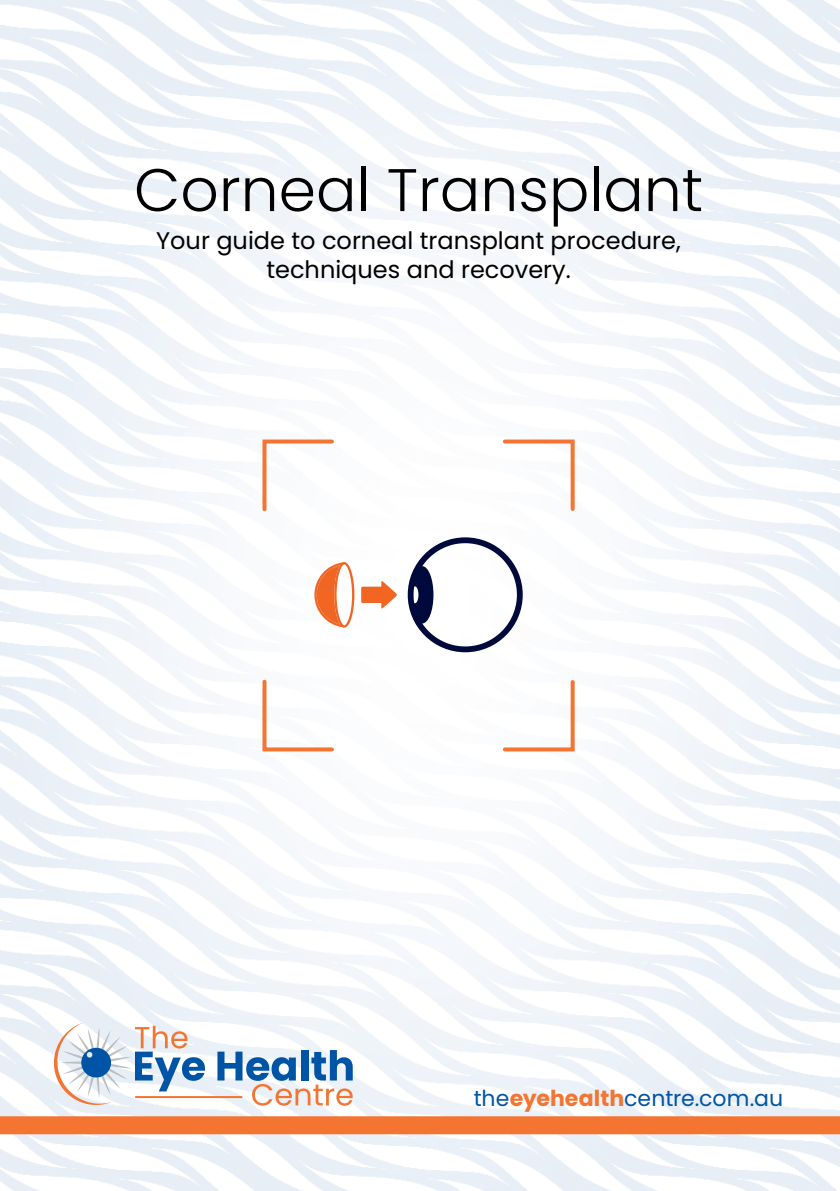
<style>
.page{position:relative;width:840px;height:1191px;background:#fff}
.page>*{position:absolute;margin:0;border:0;box-sizing:border-box;transform-origin:0 0}
.t1{font:300 60px "Poppins";color:#000}
.t2{font:24px/28.8px "Poppins";color:#000;text-align:center}
.t3{font:22px "Poppins";color:#0054a6}
.s1{font-weight:700;color:#f47432}
</style>
<div class="page">
<img style="left:0;top:0;width:839px;height:1191px">
<svg style="left:260px;top:437px;width:76px;height:76px"></svg>
<svg style="left:500px;top:437px;width:76px;height:76px"></svg>
<svg style="left:260px;top:677px;width:76px;height:76px"></svg>
<svg style="left:500px;top:678px;width:76px;height:75px"></svg>
<svg style="left:314px;top:562px;width:40px;height:65px"></svg>
<svg style="left:361px;top:581px;width:36px;height:28px"></svg>
<svg style="left:407px;top:537px;width:115px;height:115px"></svg>
<div style="left:0;top:1116px;width:839px;height:18px;background:#f47432"></div>
<svg style="left:217px;top:1050px;width:135px;height:55px"></svg>
<svg style="left:54px;top:1022px;width:151px;height:83px"></svg>
<hr style="left:135px;top:1096px;width:107px;height:2px;background:#f47432">
<h1 class="t1" style="left:134px;top:155px;width:570px">Corneal Transplant</h1>
<p class="t2" style="left:156px;top:227px;width:526px">Your guide to corneal transplant procedure, techniques and recovery.</p>
<p class="t3" style="left:473px;top:1085px;width:311px">the<span class="s1">eyehealth</span>centre.com.au</p>
</div>
